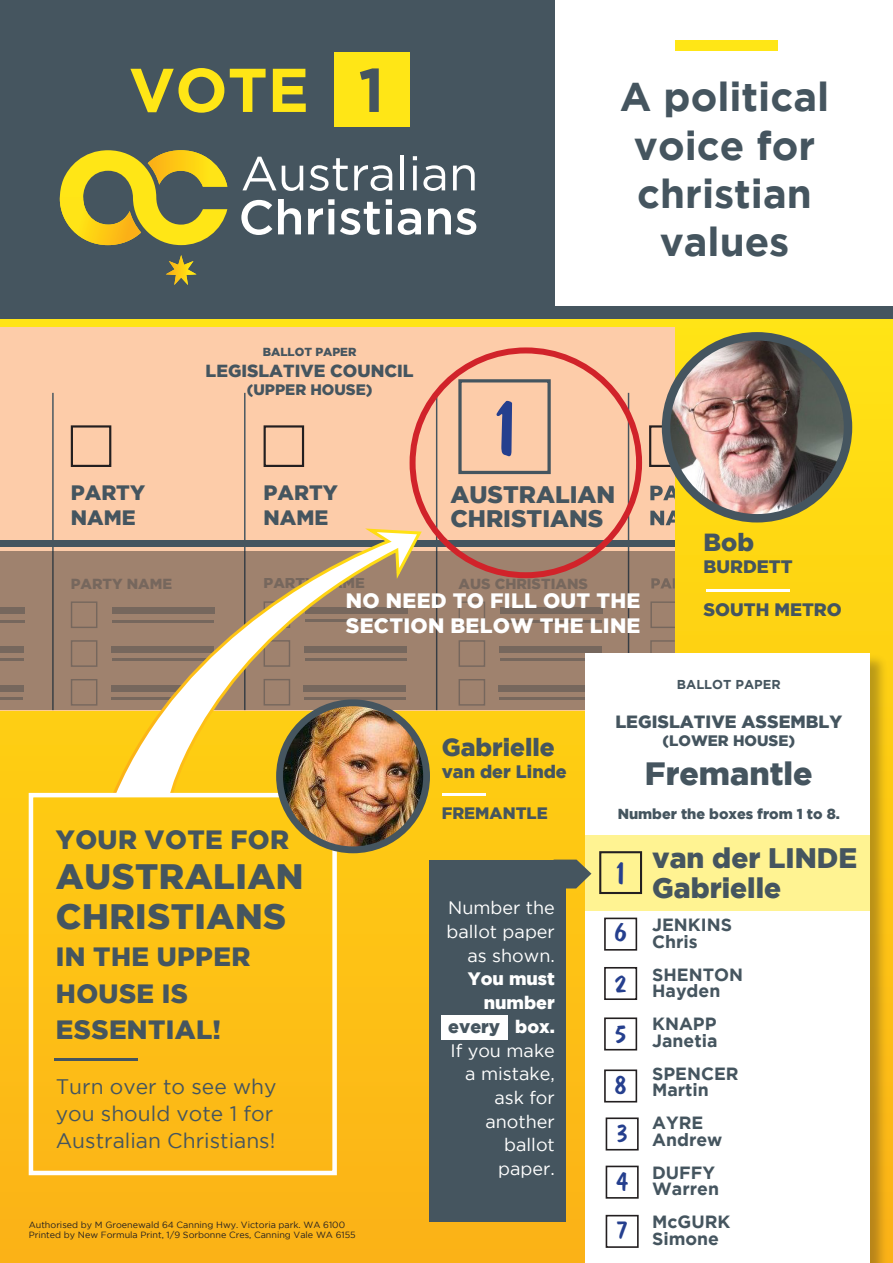
<style>
.page{position:relative;width:893px;height:1263px;background:#fff}
.page>*{position:absolute;margin:0;border:0;box-sizing:border-box;transform-origin:0 0}
.t1{font:85.05px "Dom Casual";color:#253f8e}
.t2{font:700 61.65px "Gotham";color:#ffe616}
.t3{font:700 40.2px "Gotham";color:#45555f}
.t4{font:900 35.25px/40px "Gotham";letter-spacing:.015em;color:#45555f}
.t5{font:33.3px "Dom Casual";color:#253f8e}
.t6{font:900 32.1px "Gotham";color:#45555f}
.t7{font:900 28.2px "Gotham";color:#45555f}
.t8{font:900 26.4px/36.9px "Gotham";letter-spacing:.015em;color:#45555f}
.t9{font:25.8px "Dom Casual";color:#253f8e}
.t10{font:900 24.75px "Gotham";color:#45555f}
.t11{font:900 23.85px "Gotham";color:#45555f}
.t12{font:21px "Gotham";color:#45555f}
.t13{font:900 20.85px/24.9px "Gotham";letter-spacing:.015em;color:#fff}
.t14{font:900 20.85px "Gotham";color:#45555f}
.t15{font:18px/23.7px "Gotham";color:#fff;text-align:right}
.t16{font:900 18px "Gotham";color:#45555f}
.t17{font:900 18px/23.7px "Gotham";color:#fff;text-align:right}
.t18{font:700 17.7px "Gotham";color:#45555f}
.t19{font:900 17.7px "Gotham";color:#45555f}
.t20{font:900 17.4px "Gotham";color:#45555f}
.t21{font:900 16.5px "Gotham";color:#45555f}
.t22{font:900 15.15px "Gotham";color:#45555f}
.t23{font:900 14.55px "Gotham";color:#45555f}
.t24{font:900 14.4px "Gotham";color:#45555f}
.t25{font:700 12.9px "Gotham";color:#45555f}
.t26{font:900 11.7px "Gotham";color:#45555f}
.t27{font:9px "Gotham";color:#231f20}
.s1{color:#45555f}
</style>
<div class="page">
<div style="left:0;top:312px;width:893px;height:951px;background:linear-gradient(to bottom,#f5dc17,#ffb515)"></div>
<div style="left:0;top:0;width:555px;height:312px;background:#45555f"></div>
<div style="left:0;top:306px;width:893px;height:12px;background:#45555f"></div>
<svg style="left:242px;top:157px;width:61px;height:34px"></svg>
<svg style="left:309px;top:158px;width:39px;height:33px"></svg>
<svg style="left:354px;top:165px;width:38px;height:26px"></svg>
<hr style="left:400px;top:155px;width:4px;height:35px;background:#fff">
<svg style="left:413px;top:156px;width:4px;height:4px"></svg>
<svg style="left:413px;top:166px;width:4px;height:24px"></svg>
<svg style="left:423px;top:165px;width:22px;height:26px"></svg>
<svg style="left:453px;top:165px;width:22px;height:25px"></svg>
<svg style="left:241px;top:200px;width:31px;height:35px"></svg>
<svg style="left:278px;top:199px;width:23px;height:35px"></svg>
<svg style="left:308px;top:199px;width:26px;height:35px"></svg>
<svg style="left:340px;top:202px;width:40px;height:33px"></svg>
<svg style="left:386px;top:199px;width:6px;height:35px"></svg>
<svg style="left:398px;top:208px;width:23px;height:27px"></svg>
<svg style="left:428px;top:208px;width:48px;height:27px"></svg>
<svg style="left:166px;top:255px;width:31px;height:30px"></svg>
<svg style="left:60px;top:150px;width:167px;height:95px"></svg>
<div style="left:334px;top:52px;width:76px;height:75px;background:#ffe616"></div>
<div style="left:675px;top:40px;width:103px;height:11px;background:#ffe616"></div>
<div style="left:0;top:327px;width:675px;height:384px;background:#fdcca9"></div>
<div style="left:458px;top:379px;width:93px;height:95px;border:3px solid #45555f"></div>
<hr style="left:436px;top:393px;width:1px;height:317px;background:#45555f">
<div style="left:0;top:540px;width:674px;height:6px;background:#45555f"></div>
<div style="left:264px;top:425px;width:40px;height:42px;border:2px solid #231f20"></div>
<hr style="left:628px;top:393px;width:1px;height:352px;background:#45555f">
<hr style="left:244px;top:393px;width:2px;height:317px;background:#45555f">
<div style="left:71px;top:425px;width:40px;height:42px;border:2px solid #231f20"></div>
<hr style="left:52px;top:393px;width:2px;height:317px;background:#45555f">
<svg style="left:650px;top:510px;width:25px;height:15px"></svg>
<svg style="left:650px;top:486px;width:25px;height:14px"></svg>
<svg style="left:648px;top:424px;width:27px;height:44px"></svg>
<svg style="left:0;top:551px;width:675px;height:159px;background:#9a7d6b"></svg>
<img style="left:666px;top:336px;width:182px;height:182px;border-radius:91px">
<div style="left:662px;top:332px;width:190px;height:190px;border:8px solid #45555f;border-radius:50%"></div>
<div style="left:429px;top:860px;width:137px;height:361px;background:#45555f"></div>
<div style="left:441px;top:1016px;width:66px;height:24px;background:#fff"></div>
<div style="left:585px;top:653px;width:304px;height:610px;background:#231f20;opacity:.31"></div>
<div style="left:585px;top:653px;width:285px;height:610px;background:#fff"></div>
<div style="left:410px;top:347px;width:232px;height:231px;border:6px solid #d1232a;border-radius:50%"></div>
<div style="left:585px;top:835px;width:285px;height:75px;background:#fff392"></div>
<div style="left:604px;top:967px;width:33px;height:33px;border:2px solid #231f20"></div>
<svg style="left:566px;top:860px;width:25px;height:28px"></svg>
<div style="left:604px;top:1017px;width:33px;height:33px;border:2px solid #231f20"></div>
<div style="left:606px;top:1165px;width:33px;height:34px;border:2px solid #231f20"></div>
<div style="left:599px;top:851px;width:43px;height:43px;border:2px solid #231f20"></div>
<svg style="left:109px;top:526px;width:315px;height:267px"></svg>
<hr style="left:54px;top:1058px;width:84px;height:3px;background:#45555f">
<div style="left:29px;top:793px;width:308px;height:382px;border:4px solid #fff"></div>
<hr style="left:442px;top:793px;width:44px;height:2px;background:#fff">
<hr style="left:706px;top:589px;width:84px;height:3px;background:#fff">
<div style="left:604px;top:917px;width:33px;height:34px;border:2px solid #231f20"></div>
<div style="left:604px;top:1069px;width:33px;height:33px;border:2px solid #231f20"></div>
<div style="left:606px;top:1117px;width:33px;height:33px;border:2px solid #231f20"></div>
<div style="left:606px;top:1215px;width:33px;height:33px;border:2px solid #231f20"></div>
<img style="left:280px;top:703px;width:145px;height:147px">
<div style="left:276px;top:699px;width:154px;height:154px;border:7px solid #45555f;border-radius:50%"></div>
<p class="t2" style="left:129px;top:54px;width:257px">VOTE <span class="s1">1</span></p>
<p class="t14" style="left:71px;top:481px;width:76px">PARTY</p>
<p class="t14" style="left:71px;top:506px;width:66px">NAME</p>
<p class="t26" style="left:263px;top:345px;width:95px">BALLOT PAPER</p>
<p class="t20" style="left:206px;top:361px;width:210px">LEGISLATIVE COUNCIL</p>
<p class="t22" style="left:247px;top:381px;width:127px">(UPPER HOUSE)</p>
<p class="t14" style="left:264px;top:481px;width:76px">PARTY</p>
<p class="t14" style="left:264px;top:506px;width:66px">NAME</p>
<p class="t1" style="left:484px;top:371px;width:44px">1</p>
<p class="t3" style="left:620px;top:74px;width:211px">A political</p>
<p class="t3" style="left:634px;top:122px;width:183px">voice for</p>
<p class="t3" style="left:637px;top:170px;width:176px">christian</p>
<p class="t3" style="left:660px;top:218px;width:131px">values</p>
<p class="t11" style="left:450px;top:481px;width:166px">AUSTRALIAN</p>
<p class="t11" style="left:450px;top:505px;width:155px">CHRISTIANS</p>
<h3 class="t23" style="left:71px;top:575px;width:103px">PARTY NAME</h3>
<h3 class="t23" style="left:264px;top:575px;width:103px">PARTY NAME</h3>
<h3 class="t23" style="left:459px;top:575px;width:131px">AUS CHRISTIANS</h3>
<p class="t13" style="left:346px;top:587px;width:296px">NO NEED TO FILL OUT THE<br>SECTION BELOW THE LINE</p>
<p class="t10" style="left:704px;top:528px;width:52px">Bob</p>
<p class="t16" style="left:704px;top:556px;width:90px">BURDETT</p>
<p class="t16" style="left:704px;top:599px;width:140px">SOUTH METRO</p>
<p class="t8" style="left:56px;top:820px;width:235px">YOUR VOTE FOR</p>
<p class="t4" style="left:56px;top:855px;width:249px">AUSTRALIAN<br>CHRISTIANS</p>
<p class="t8" style="left:56px;top:937px;width:196px">IN THE UPPER<br>HOUSE IS<br>ESSENTIAL!</p>
<p class="t12" style="left:56px;top:1075px;width:222px">Turn over to see why</p>
<p class="t12" style="left:56px;top:1102px;width:219px">you should vote 1 for</p>
<p class="t12" style="left:56px;top:1129px;width:221px">Australian Christians!</p>
<p class="t27" style="left:29px;top:1219px;width:318px">Authorised by M Groenewald 64 Canning Hwy. Victoria park. WA 6100</p>
<p class="t27" style="left:29px;top:1230px;width:329px">Printed by New Formula Print, 1/9 Sorbonne Cres, Canning Vale WA 6155</p>
<p class="t10" style="left:442px;top:733px;width:115px">Gabrielle</p>
<p class="t16" style="left:442px;top:761px;width:127px">van der Linde</p>
<p class="t21" style="left:442px;top:804px;width:108px">FREMANTLE</p>
<p class="t15" style="left:446px;top:896px;width:110px">Number the ballot paper as shown.</p>
<p class="t17" style="left:448px;top:967px;width:108px">You must number <span class="s1">every</span> box.</p>
<p class="t15" style="left:450px;top:1038px;width:106px">If you make a mistake, ask for another ballot paper.</p>
<p class="t25" style="left:677px;top:676px;width:105px">BALLOT PAPER</p>
<p class="t19" style="left:615px;top:712px;width:228px">LEGISLATIVE ASSEMBLY</p>
<p class="t22" style="left:662px;top:732px;width:134px">(LOWER HOUSE)</p>
<p class="t6" style="left:645px;top:755px;width:169px">Fremantle</p>
<p class="t24" style="left:618px;top:805px;width:224px">Number the boxes from 1 to 8.</p>
<p class="t7" style="left:652px;top:842px;width:207px">van der LINDE</p>
<p class="t7" style="left:652px;top:872px;width:131px">Gabrielle</p>
<p class="t18" style="left:652px;top:915px;width:81px">JENKINS</p>
<p class="t18" style="left:652px;top:931px;width:47px">Chris</p>
<p class="t18" style="left:652px;top:964px;width:92px">SHENTON</p>
<p class="t18" style="left:652px;top:981px;width:70px">Hayden</p>
<p class="t18" style="left:652px;top:1014px;width:66px">KNAPP</p>
<p class="t18" style="left:652px;top:1030px;width:67px">Janetia</p>
<p class="t18" style="left:652px;top:1063px;width:88px">SPENCER</p>
<p class="t18" style="left:652px;top:1080px;width:58px">Martin</p>
<p class="t18" style="left:652px;top:1113px;width:53px">AYRE</p>
<p class="t18" style="left:652px;top:1129px;width:72px">Andrew</p>
<p class="t18" style="left:652px;top:1162px;width:64px">DUFFY</p>
<p class="t18" style="left:652px;top:1179px;width:68px">Warren</p>
<p class="t18" style="left:652px;top:1212px;width:80px">McGURK</p>
<p class="t18" style="left:652px;top:1228px;width:68px">Simone</p>
<p class="t5" style="left:612px;top:851px;width:18px">1</p>
<p class="t9" style="left:614px;top:916px;width:14px">6</p>
<p class="t9" style="left:614px;top:967px;width:14px">2</p>
<p class="t9" style="left:614px;top:1018px;width:14px">5</p>
<p class="t9" style="left:614px;top:1068px;width:14px">8</p>
<p class="t9" style="left:616px;top:1116px;width:14px">3</p>
<p class="t9" style="left:616px;top:1164px;width:14px">4</p>
<p class="t9" style="left:616px;top:1213px;width:14px">7</p>
</div>
